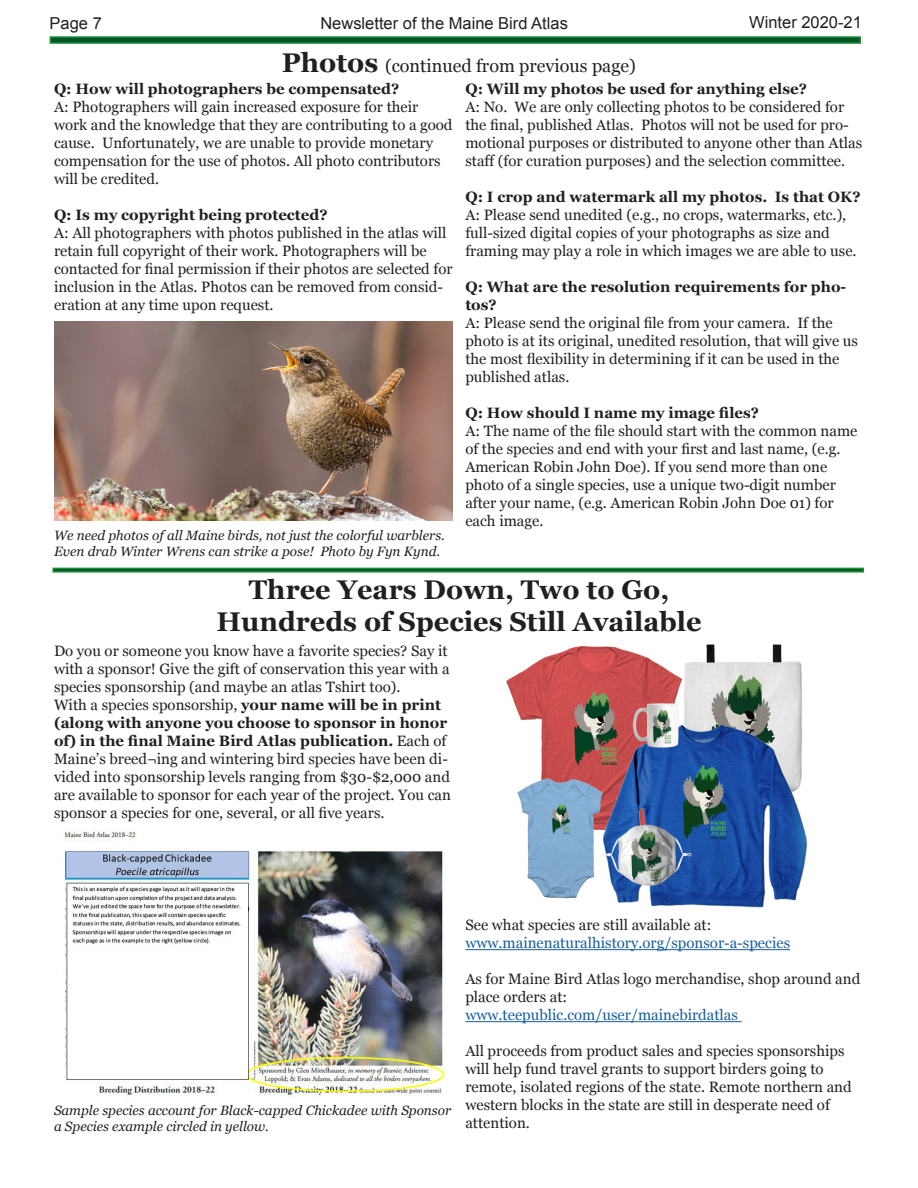
<style>
.page{position:relative;width:918px;height:1188px;background:#fff}
.page>*{position:absolute;margin:0;border:0;box-sizing:border-box;transform-origin:0 0}
.t1{font:700 27px "Georgia";color:#231f20}
.t2{font:18px "Georgia";color:#231f20}
.t3{font:16.5px "Arial";color:#231f20}
.t4{font:15px/18px "Georgia";color:#231f20}
.t5{font:700 15px/18px "Georgia";color:#231f20}
.t6{font:15px "Georgia";color:#175d9e}
.t7{font:italic 13.5px/16.2px "Georgia";color:#231f20}
.s1{font-weight:700;font-size:27px}
.s2{font-weight:700}
</style>
<div class="page">
<svg style="left:50px;top:36px;width:811px;height:8px;background:#1a7538"></svg>
<svg style="left:52px;top:568px;width:812px;height:5px;background:#238140"></svg>
<hr style="left:465px;top:949px;width:325px;height:1px;background:#175d9e">
<hr style="left:465px;top:1021px;width:277px;height:1px;background:#175d9e">
<img style="left:54px;top:321px;width:399px;height:200px">
<img style="left:65px;top:831px;width:380px;height:265px">
<img style="left:506px;top:644px;width:302px;height:264px">
<p class="t3" style="left:50px;top:12px;width:54px">Page 7</p>
<p class="t3" style="left:320px;top:12px;width:249px">Newsletter of the Maine Bird Atlas</p>
<p class="t3" style="left:749px;top:12px;width:114px">Winter 2020-21</p>
<p class="t2" style="left:282px;top:53px;width:355px"><span class="s1">Photos</span> (continued from previous page)</p>
<p class="t5" style="left:465px;top:79px;width:343px">Q: Will my photos be used for anything else?</p>
<p class="t4" style="left:465px;top:98px;width:398px">A: No. We are only collecting photos to be considered for the final, published Atlas. Photos will not be used for pro&shy;motional purposes or distributed to anyone other than Atlas staff (for curation purposes) and the selection committee.</p>
<p class="t5" style="left:465px;top:187px;width:397px">Q: I crop and watermark all my photos. Is that OK?</p>
<p class="t4" style="left:465px;top:206px;width:393px">A: Please send unedited (e.g., no crops, watermarks, etc.), full-sized digital copies of your photographs as size and framing may play a role in which images we are able to use.</p>
<p class="t5" style="left:465px;top:277px;width:382px">Q: What are the resolution requirements for pho&shy;tos?</p>
<p class="t4" style="left:465px;top:314px;width:394px">A: Please send the original file from your camera. If the photo is at its original, unedited resolution, that will give us the most flexibility in determining if it can be used in the published atlas.</p>
<p class="t5" style="left:465px;top:403px;width:295px">Q: How should I name my image files?</p>
<p class="t4" style="left:465px;top:422px;width:394px">A: The name of the file should start with the common name of the species and end with your first and last name, (e.g.<br>American Robin John Doe). If you send more than one photo of a single species, use a unique two-digit number after your name, (e.g. American Robin John Doe 01) for each image.</p>
<p class="t5" style="left:54px;top:79px;width:347px">Q: How will photographers be compensated?</p>
<p class="t4" style="left:54px;top:97px;width:400px">A: Photographers will gain increased exposure for their work and the knowledge that they are contributing to a good cause. Unfortunately, we are unable to provide monetary compensation for the use of photos. All photo contributors will be credited.</p>
<p class="t5" style="left:54px;top:205px;width:275px">Q: Is my copyright being protected?</p>
<p class="t4" style="left:54px;top:223px;width:400px">A: All photographers with photos published in the atlas will retain full copyright of their work. Photographers will be contacted for final permission if their photos are selected for inclusion in the Atlas. Photos can be removed from consid&shy;eration at any time upon request.</p>
<p class="t7" style="left:54px;top:527px;width:392px">We need photos of all Maine birds, not just the colorful warblers.<br>Even drab Winter Wrens can strike a pose! Photo by Fyn Kynd.</p>
<p class="t1" style="left:249px;top:569px;width:422px">Three Years Down, Two to Go,</p>
<p class="t1" style="left:216px;top:601px;width:487px">Hundreds of Species Still Available</p>
<p class="t4" style="left:54px;top:641px;width:397px">Do you or someone you know have a favorite species? Say it with a sponsor! Give the gift of conservation this year with a species sponsorship (and maybe an atlas Tshirt too).</p>
<p class="t4" style="left:54px;top:695px;width:398px">With a species sponsorship, <span class="s2">your name will be in print (along with anyone you choose to sponsor in honor of) in the final Maine Bird Atlas publication.</span> Each of Maine’s breed¬ing and wintering bird species have been di&shy;vided into sponsorship levels ranging from $30-$2,000 and are available to sponsor for each year of the project. You can sponsor a species for one, several, or all five years.</p>
<p class="t7" style="left:54px;top:1102px;width:399px">Sample species account for Black-capped Chickadee with Sponsor a Species example circled in yellow.</p>
<p class="t4" style="left:465px;top:916px;width:248px">See what species are still available at:</p>
<p class="t6" style="left:465px;top:932px;width:326px">www.mainenaturalhistory.org/sponsor-a-species</p>
<p class="t4" style="left:465px;top:970px;width:396px">As for Maine Bird Atlas logo merchandise, shop around and place orders at:</p>
<p class="t6" style="left:465px;top:1004px;width:274px">www.teepublic.com/user/mainebirdatlas</p>
<p class="t4" style="left:465px;top:1042px;width:388px">All proceeds from product sales and species sponsorships will help fund travel grants to support birders going to remote, isolated regions of the state. Remote northern and western blocks in the state are still in desperate need of attention.</p>
</div>
